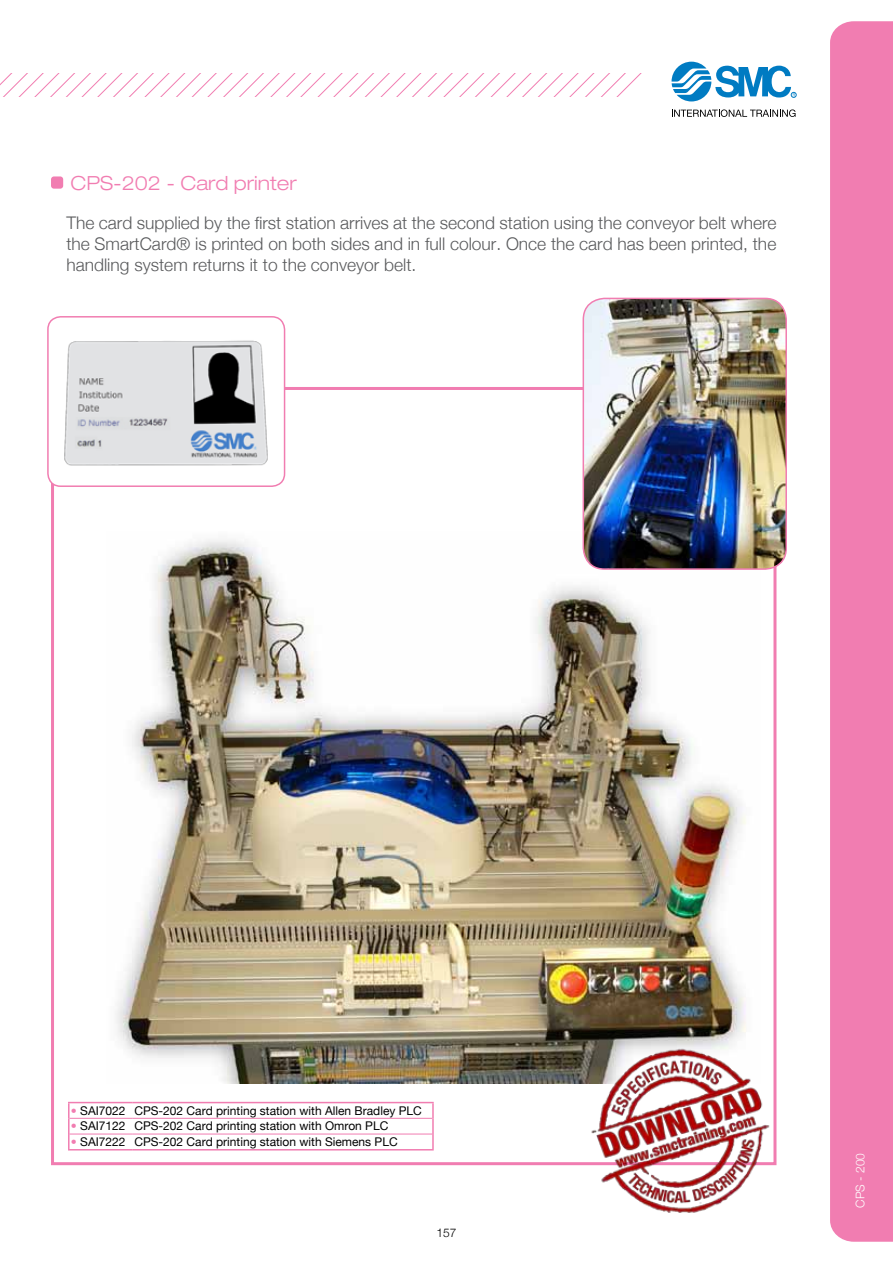
<style>
.page{position:relative;width:893px;height:1263px;background:#fff}
.page>*{position:absolute;margin:0;border:0;box-sizing:border-box;transform-origin:0 0}
.t1{font:300 expanded 19.5px "Helvetica Neue";color:#f17db1}
.t2{font:300 17.4px/21px "Helvetica Neue";color:#58595b;text-align:justify}
.t3{font:12px "Helvetica Neue";color:#000}
.t4{font:300 12px "Helvetica Neue";color:#fff}
.t5{font:300 12px "Helvetica Neue";color:#000}
.s1{color:#f17db1}
</style>
<div class="page">
<img style="left:115px;top:531px;width:631px;height:552px">
<div style="left:51px;top:176px;width:12px;height:13px;background:#f17db1;border-radius:3px"></div>
<hr style="left:68px;top:1102px;width:64px;height:1px;background:#f17db1">
<hr style="left:132px;top:1102px;width:302px;height:1px;background:#f17db1">
<svg style="left:68px;top:1103px;width:2px;height:46px"></svg>
<svg style="left:432px;top:1103px;width:2px;height:46px"></svg>
<hr style="left:68px;top:1149px;width:64px;height:1px;background:#f17db1">
<hr style="left:132px;top:1149px;width:302px;height:1px;background:#f17db1">
<hr style="left:70px;top:1118px;width:62px;height:1px;background:#f17db1">
<hr style="left:132px;top:1118px;width:300px;height:1px;background:#f17db1">
<hr style="left:70px;top:1134px;width:62px;height:1px;background:#f17db1">
<hr style="left:132px;top:1134px;width:300px;height:1px;background:#f17db1">
<img style="left:583px;top:1041px;width:191px;height:172px">
<img style="left:48px;top:317px;width:237px;height:169px">
<div style="left:47px;top:316px;width:238px;height:171px;border:2px solid #f17db1;border-radius:13px"></div>
<div style="left:830px;top:21px;width:63px;height:1221px;background:#f17db1"></div>
<img style="left:583px;top:298px;width:203px;height:271px">
<div style="left:583px;top:298px;width:204px;height:272px;border:2px solid #f17db1;border-radius:21px"></div>
<svg style="left:672px;top:109px;width:124px;height:8px"></svg>
<svg style="left:0;top:62px;width:796px;height:39px"></svg>
<p class="t1" style="left:71px;top:172px;width:228px">CPS-202 - Card printer</p>
<p class="t2" style="left:66px;top:212px;width:712px">The card supplied by the first station arrives at the second station using the conveyor belt where the SmartCard® is printed on both sides and in full colour. Once the card has been printed, the handling system returns it to the conveyor belt.</p>
<p class="t3" style="left:71px;top:1103px;width:353px"><span class="s1">•</span> SAI7022 CPS-202 Card printing station with Allen Bradley PLC</p>
<p class="t3" style="left:71px;top:1119px;width:319px"><span class="s1">•</span> SAI7122 CPS-202 Card printing station with Omron PLC</p>
<p class="t3" style="left:71px;top:1134px;width:328px"><span class="s1">•</span> SAI7222 CPS-202 Card printing station with Siemens PLC</p>
<p class="t5" style="left:436px;top:1225px;width:22px">157</p>
<p class="t4" style="left:853px;top:1207px;width:56px;rotate:-90deg">CPS - 200</p>
</div>
